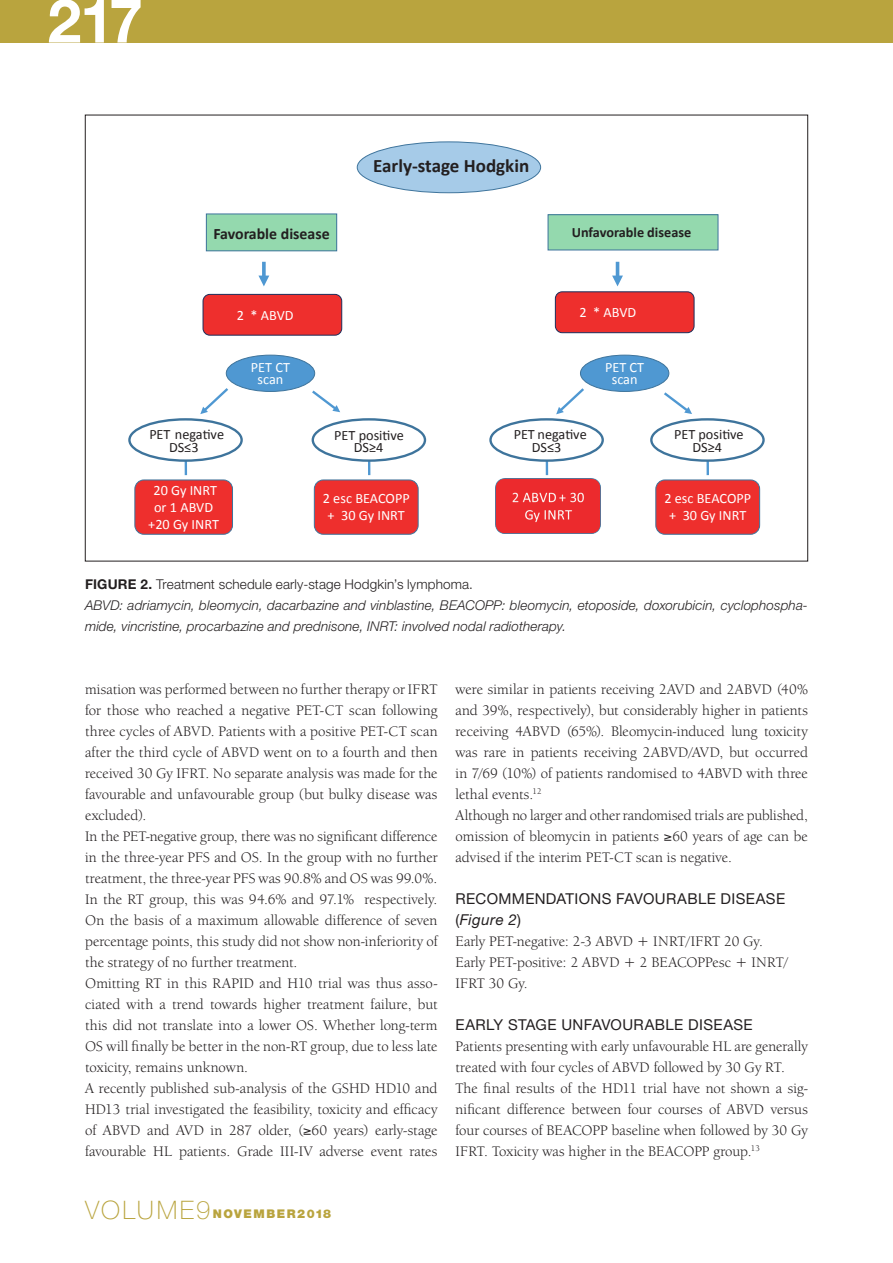
<style>
.page{position:relative;width:893px;height:1263px;background:#fff}
.page>*{position:absolute;margin:0;border:0;box-sizing:border-box;transform-origin:0 0}
.t1{font:700 60.75px "Helvetica Neue LT Std";color:#fff}
.t2{font:700 19.05px "Calibri";color:#231f20}
.t3{font:700 15.9px "Calibri";color:#231f20}
.BODY_2017{font:15px/21px "Berkeley Oldstyle IT Cby BT";letter-spacing:.01em;color:#231f20;text-align:justify}
.SUBKOP_2017{font:15px/21px "Helvetica Neue LT Std";letter-spacing:.025em;color:#231f20}
.t4{font:14.25px/17.1px "Calibri";color:#fff;text-align:center}
.t5{font:14.25px/13.5px "Calibri";color:#231f20;text-align:center}
.t6{font:700 14.25px "Calibri";color:#231f20}
.BODY_2017-2{font:italic 300 13.5px/21px "Helvetica Neue LT Std";letter-spacing:.01em;color:#231f20}
.BODY_2017-3{font:300 13.5px "Helvetica Neue LT Std";letter-spacing:.01em;color:#231f20}
.t7{font:900 12px "Helvetica Neue LT Std";letter-spacing:.125em;color:#b9a43e}
.s1{font-weight:700}
.s2{font-weight:100;font-size:25.5px}
.s3{font-style:italic}
</style>
<div class="page">
<div style="left:0;top:0;width:893px;height:43px;background:#b9a43e"></div>
<div style="left:357px;top:142px;width:184px;height:51px;background:#a6cbe8;border-radius:50%"></div>
<div style="left:357px;top:141px;width:184px;height:52px;border:1px solid #3e749c;border-radius:50%"></div>
<div style="left:206px;top:214px;width:131px;height:37px;background:#94d9ae"></div>
<div style="left:206px;top:214px;width:131px;height:37px;border:1px solid #3e749c"></div>
<div style="left:203px;top:294px;width:139px;height:41px;background:#ee2f2d;border-radius:7px"></div>
<div style="left:203px;top:294px;width:139px;height:42px;border:1px solid #1c2d5a;border-radius:7px"></div>
<div style="left:135px;top:480px;width:97px;height:54px;background:#ee2f2d;border-radius:9px"></div>
<div style="left:134px;top:480px;width:99px;height:55px;border:1px solid #3e749c;border-radius:9px"></div>
<svg style="left:312px;top:390px;width:28px;height:22px"></svg>
<svg style="left:200px;top:388px;width:28px;height:26px"></svg>
<div style="left:548px;top:215px;width:170px;height:35px;background:#94d9ae"></div>
<div style="left:548px;top:214px;width:170px;height:36px;border:1px solid #3e749c"></div>
<div style="left:555px;top:292px;width:139px;height:41px;background:#ee2f2d;border-radius:7px"></div>
<div style="left:555px;top:291px;width:139px;height:42px;border:1px solid #1c2d5a;border-radius:7px"></div>
<svg style="left:262px;top:262px;width:4px;height:14px"></svg>
<svg style="left:258px;top:276px;width:11px;height:10px"></svg>
<hr style="left:616px;top:262px;width:3px;height:15px;background:#4f98d2">
<svg style="left:612px;top:276px;width:11px;height:10px"></svg>
<svg style="left:556px;top:388px;width:28px;height:26px"></svg>
<svg style="left:664px;top:392px;width:28px;height:22px"></svg>
<img style="left:496px;top:479px;width:104px;height:55px">
<svg style="left:368px;top:462px;width:2px;height:13px"></svg>
<div style="left:312px;top:418px;width:114px;height:44px;border:2px solid #3e749c;border-radius:50%"></div>
<svg style="left:546px;top:462px;width:2px;height:13px"></svg>
<div style="left:489px;top:418px;width:115px;height:44px;border:2px solid #3e749c;border-radius:50%"></div>
<hr style="left:706px;top:461px;width:3px;height:14px;background:#4f98d2">
<div style="left:650px;top:418px;width:115px;height:44px;border:2px solid #3e749c;border-radius:50%"></div>
<svg style="left:185px;top:462px;width:2px;height:13px"></svg>
<div style="left:128px;top:418px;width:115px;height:44px;border:2px solid #3e749c;border-radius:50%"></div>
<div style="left:580px;top:355px;width:89px;height:36px;background:#4f98d2;border-radius:50%"></div>
<div style="left:580px;top:355px;width:89px;height:37px;border:1px solid #3e749c;border-radius:50%"></div>
<div style="left:226px;top:355px;width:89px;height:36px;background:#4f98d2;border-radius:50%"></div>
<div style="left:226px;top:355px;width:89px;height:37px;border:1px solid #3e749c;border-radius:50%"></div>
<div style="left:314px;top:480px;width:104px;height:54px;background:#ee2f2d;border-radius:9px"></div>
<div style="left:314px;top:480px;width:104px;height:55px;border:1px solid #3e749c;border-radius:9px"></div>
<div style="left:656px;top:480px;width:104px;height:54px;background:#ee2f2d;border-radius:9px"></div>
<div style="left:655px;top:480px;width:105px;height:55px;border:1px solid #3e749c;border-radius:9px"></div>
<p class="t1" style="left:48px;top:-17px;width:97px">217</p>
<p class="t2" style="left:373px;top:152px;width:158px">Early-stage Hodgkin</p>
<p class="t3" style="left:213px;top:222px;width:118px">Favorable disease</p>
<p class="t6" style="left:572px;top:222px;width:121px">Unfavorable disease</p>
<p class="t4" style="left:237px;top:306px;width:58px">2 * ABVD</p>
<p class="t4" style="left:579px;top:303px;width:58px">2 * ABVD</p>
<p class="t4" style="left:251px;top:361px;width:41px;line-height:11.7px">PET CT scan</p>
<p class="t4" style="left:605px;top:361px;width:41px;line-height:11.7px">PET CT scan</p>
<p class="t5" style="left:149px;top:427px;width:76px">PET negative<br>DS≤3</p>
<p class="t5" style="left:334px;top:429px;width:71px;line-height:12.1px">PET positive<br>DS≥4</p>
<p class="t5" style="left:514px;top:427px;width:75px">PET negative</p>
<p class="t5" style="left:674px;top:427px;width:71px">PET positive</p>
<p class="t5" style="left:532px;top:440px;width:31px">DS≤3</p>
<p class="t5" style="left:692px;top:440px;width:31px">DS≥4</p>
<p class="t4" style="left:148px;top:481px;width:72px">20 Gy INRT or 1 ABVD +20 Gy INRT</p>
<p class="t4" style="left:323px;top:490px;width:88px">2 esc BEACOPP + 30 Gy INRT</p>
<p class="t4" style="left:664px;top:490px;width:88px">2 esc BEACOPP + 30 Gy INRT</p>
<p class="BODY_2017-3" style="left:85px;top:575px;width:389px"><span class="s1">FIGURE 2.</span> Treatment schedule early-stage Hodgkin’s lymphoma.</p>
<p class="BODY_2017-2" style="left:85px;top:594px;width:724px">ABVD: adriamycin, bleomycin, dacarbazine and vinblastine, BEACOPP: bleomycin, etoposide, doxorubicin, cyclophospha&shy;mide, vincristine, procarbazine and prednisone, INRT: involved nodal radiotherapy.</p>
<p class="BODY_2017" style="left:85px;top:678px;width:354px">misation was performed between no further therapy or IFRT for those who reached a negative PET-CT scan following three cycles of ABVD. Patients with a positive PET-CT scan after the third cycle of ABVD went on to a fourth and then received 30 Gy IFRT. No separate analysis was made for the favourable and unfavourable group (but bulky disease was excluded).</p>
<p class="BODY_2017" style="left:85px;top:825px;width:354px">In the PET-negative group, there was no significant difference in the three-year PFS and OS. In the group with no further treatment, the three-year PFS was 90.8% and OS was 99.0%.<br>In the RT group, this was 94.6% and 97.1% respectively.<br>On the basis of a maximum allowable difference of seven percentage points, this study did not show non-inferiority of the strategy of no further treatment.</p>
<p class="BODY_2017" style="left:85px;top:972px;width:354px">Omitting RT in this RAPID and H10 trial was thus asso&shy;ciated with a trend towards higher treatment failure, but this did not translate into a lower OS. Whether long-term OS will finally be better in the non-RT group, due to less late toxicity, remains unknown.</p>
<p class="BODY_2017" style="left:85px;top:1077px;width:354px">A recently published sub-analysis of the GSHD HD10 and HD13 trial investigated the feasibility, toxicity and efficacy of ABVD and AVD in 287 older, (≥60 years) early-stage favourable HL patients. Grade III-IV adverse event rates</p>
<p class="t7" style="left:85px;top:1206px;width:248px"><span class="s2">VOLUME9</span>NOVEMBER2018</p>
<p class="BODY_2017" style="left:455px;top:678px;width:354px">were similar in patients receiving 2AVD and 2ABVD (40% and 39%, respectively), but considerably higher in patients receiving 4ABVD (65%). Bleomycin-induced lung toxicity was rare in patients receiving 2ABVD/AVD, but occurred in 7/69 (10%) of patients randomised to 4ABVD with three lethal events.<sup>12</sup></p>
<p class="BODY_2017" style="left:455px;top:804px;width:354px">Although no larger and other randomised trials are published, omission of bleomycin in patients ≥60 years of age can be advised if the interim PET-CT scan is negative.</p>
<p class="SUBKOP_2017" style="left:455px;top:887px;width:331px">RECOMMENDATIONS FAVOURABLE DISEASE (<span class="s3">Figure 2</span>)</p>
<p class="BODY_2017" style="left:455px;top:930px;width:309px">Early PET-negative: 2-3 ABVD + INRT/IFRT 20 Gy.</p>
<p class="BODY_2017" style="left:455px;top:951px;width:334px">Early PET-positive: 2 ABVD + 2 BEACOPPesc + INRT/<br>IFRT 30 Gy.</p>
<p class="SUBKOP_2017" style="left:455px;top:1013px;width:299px">EARLY STAGE UNFAVOURABLE DISEASE</p>
<p class="BODY_2017" style="left:455px;top:1035px;width:354px">Patients presenting with early unfavourable HL are generally treated with four cycles of ABVD followed by 30 Gy RT.</p>
<p class="BODY_2017" style="left:455px;top:1077px;width:354px">The final results of the HD11 trial have not shown a sig&shy;nificant difference between four courses of ABVD versus four courses of BEACOPP baseline when followed by 30 Gy IFRT. Toxicity was higher in the BEACOPP group.<sup>13</sup></p>
</div>
